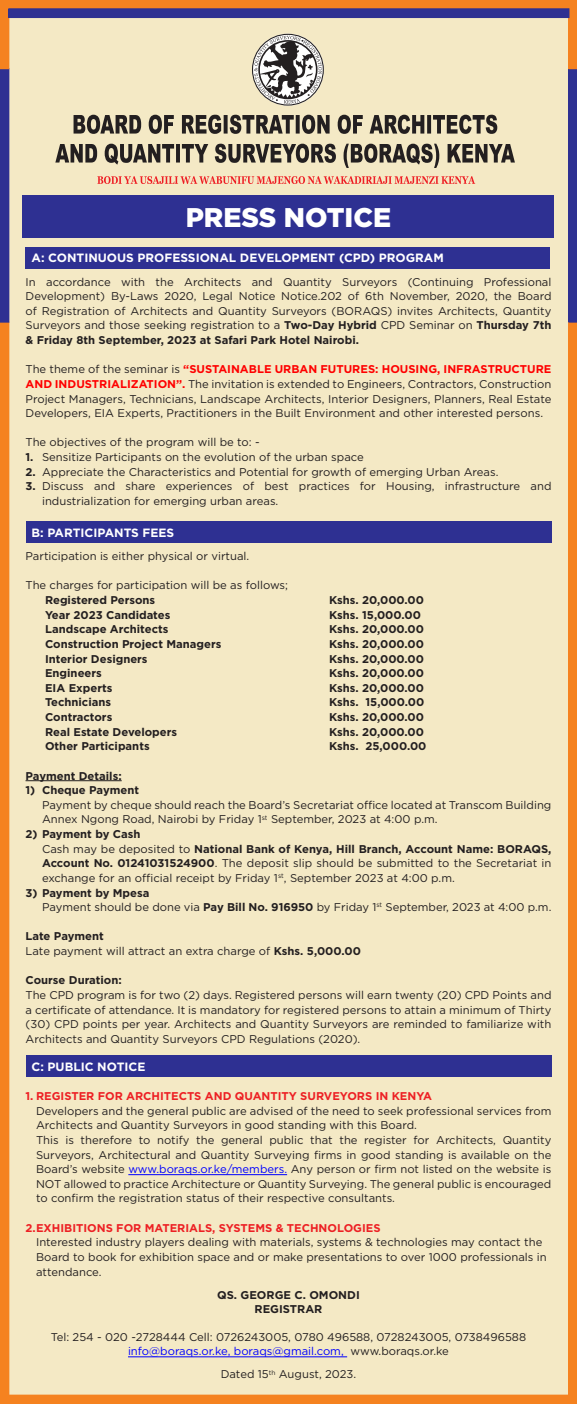
<style>
.page{position:relative;width:577px;height:1404px;background:#fff}
.page>*{position:absolute;margin:0;border:0;box-sizing:border-box;transform-origin:0 0}
.t1{font:900 27px "Gotham";color:#fff}
.t2{font:700 12px "Gotham";color:#fff}
.Body_Text{font:11.25px/14.5px "Gotham";color:#231f20;text-align:justify}
.Heading_1{font:700 11.25px "Gotham";color:#231f20}
.List_Paragraph{font:11.25px/14.5px "Gotham";color:#231f20}
.Heading_1-2{font:700 11.25px "Gotham";color:#ed2024}
.Body_Text-2{font:11.25px "Gotham";color:#00f}
.List_Paragraph-2{font:700 11.25px "Gotham";color:#231f20}
.s1{font-weight:700}
.s2{font-weight:700;color:#f00}
.s3{color:#00f}
.s4{color:#231f20}
</style>
<div class="page">
<div style="left:6px;top:12px;width:565px;height:1388px;background:#f4e9c5"></div>
<div style="left:0;top:322px;width:9px;height:1081px;background:#f58220"></div>
<div style="left:568px;top:322px;width:8px;height:1081px;background:#f58220"></div>
<div style="left:9px;top:1394px;width:559px;height:9px;background:#f58220"></div>
<div style="left:9px;top:1394px;width:559px;height:9px;border:1px solid #f58220"></div>
<div style="left:0;top:69px;width:9px;height:253px;background:#2e3092"></div>
<div style="left:568px;top:69px;width:8px;height:253px;background:#2e3092"></div>
<div style="left:568px;top:0;width:8px;height:69px;background:#f58220"></div>
<div style="left:0;top:0;width:9px;height:69px;background:#f58220"></div>
<div style="left:9px;top:0;width:559px;height:9px;background:#f58220"></div>
<div style="left:9px;top:0;width:559px;height:9px;border:1px solid #f58220"></div>
<div style="left:9px;top:9px;width:559px;height:9px;background:#2e3092"></div>
<div style="left:23px;top:196px;width:530px;height:42px;background:#2e3092"></div>
<svg style="left:252px;top:34px;width:72px;height:72px"></svg>
<svg style="left:97px;top:176px;width:378px;height:8px"></svg>
<svg style="left:55px;top:115px;width:459px;height:53px"></svg>
<hr style="left:26px;top:780px;width:96px;height:1px;background:#231f20">
<hr style="left:128px;top:1174px;width:159px;height:1px;background:#00f">
<hr style="left:128px;top:1356px;width:219px;height:1px;background:#00f">
<div style="left:26px;top:247px;width:523px;height:21px;background:#2e3092"></div>
<div style="left:26px;top:521px;width:525px;height:22px;background:#2e3092"></div>
<div style="left:26px;top:1055px;width:525px;height:21px;background:#2e3092"></div>
<p class="t1" style="left:185px;top:198px;width:207px">PRESS NOTICE</p>
<p class="t2" style="left:32px;top:250px;width:413px">A: CONTINUOUS PROFESSIONAL DEVELOPMENT (CPD) PROGRAM</p>
<p class="Body_Text" style="left:26px;top:274px;width:527px">In accordance with the Architects and Quantity Surveyors (Continuing Professional Development) By-Laws 2020, Legal Notice Notice.202 of 6th November, 2020, the Board of Registration of Architects and Quantity Surveyors (BORAQS) invites Architects, Quantity Surveyors and those seeking registration to a <span class="s1">Two-Day Hybrid</span> CPD Seminar on <span class="s1">Thursday 7th &amp; Friday 8th September, 2023 at Safari Park Hotel Nairobi.</span></p>
<p class="Body_Text" style="left:26px;top:362px;width:527px">The theme of the seminar is <span class="s2">“SUSTAINABLE URBAN FUTURES: HOUSING, INFRASTRUCTURE AND INDUSTRIALIZATION”.</span> The invitation is extended to Engineers, Contractors, Construction Project Managers, Technicians, Landscape Architects, Interior Designers, Planners, Real Estate Developers, EIA Experts, Practitioners in the Built Environment and other interested persons.</p>
<p class="Body_Text" style="left:26px;top:435px;width:235px">The objectives of the program will be to: -</p>
<p class="List_Paragraph" style="left:26px;top:449px;width:339px"><span class="s1">1.</span> Sensitize Participants on the evolution of the urban space</p>
<p class="List_Paragraph" style="left:26px;top:464px;width:474px"><span class="s1">2.</span> Appreciate the Characteristics and Potential for growth of emerging Urban Areas.</p>
<p class="List_Paragraph" style="left:42px;top:478px;width:510px;text-indent:-16px"><span class="s1">3.</span> Discuss and share experiences of best practices for Housing, infrastructure and industrialization for emerging urban areas.</p>
<p class="t2" style="left:32px;top:525px;width:144px">B: PARTICIPANTS FEES</p>
<p class="Body_Text" style="left:26px;top:548px;width:225px">Participation is either physical or virtual.</p>
<p class="Body_Text" style="left:26px;top:578px;width:264px">The charges for participation will be as follows;</p>
<p class="Heading_1" style="left:45px;top:592px;width:112px">Registered Persons</p>
<p class="Heading_1" style="left:329px;top:592px;width:96px">Kshs. 20,000.00</p>
<p class="Heading_1" style="left:45px;top:607px;width:127px">Year 2023 Candidates</p>
<p class="Heading_1" style="left:329px;top:607px;width:93px">Kshs. 15,000.00</p>
<p class="Heading_1" style="left:45px;top:622px;width:125px">Landscape Architects</p>
<p class="Heading_1" style="left:329px;top:622px;width:96px">Kshs. 20,000.00</p>
<p class="Heading_1" style="left:45px;top:636px;width:178px">Construction Project Managers</p>
<p class="Heading_1" style="left:329px;top:636px;width:96px">Kshs. 20,000.00</p>
<p class="Heading_1" style="left:45px;top:651px;width:104px">Interior Designers</p>
<p class="Heading_1" style="left:329px;top:651px;width:96px">Kshs. 20,000.00</p>
<p class="Heading_1" style="left:45px;top:665px;width:58px">Engineers</p>
<p class="Heading_1" style="left:329px;top:665px;width:96px">Kshs. 20,000.00</p>
<p class="Heading_1" style="left:45px;top:680px;width:69px">EIA Experts</p>
<p class="Heading_1" style="left:329px;top:680px;width:96px">Kshs. 20,000.00</p>
<p class="Heading_1" style="left:45px;top:695px;width:67px">Technicians</p>
<p class="Heading_1" style="left:329px;top:695px;width:97px">Kshs. 15,000.00</p>
<p class="Heading_1" style="left:45px;top:709px;width:69px">Contractors</p>
<p class="Heading_1" style="left:329px;top:709px;width:96px">Kshs. 20,000.00</p>
<p class="Heading_1" style="left:45px;top:724px;width:133px">Real Estate Developers</p>
<p class="Heading_1" style="left:329px;top:724px;width:96px">Kshs. 20,000.00</p>
<p class="Heading_1" style="left:45px;top:738px;width:106px">Other Participants</p>
<p class="Heading_1" style="left:329px;top:738px;width:99px">Kshs. 25,000.00</p>
<p class="Heading_1" style="left:26px;top:768px;width:98px">Payment Details:</p>
<p class="List_Paragraph-2" style="left:26px;top:782px;width:115px">1) Cheque Payment</p>
<p class="Body_Text" style="left:42px;top:797px;width:510px">Payment by cheque should reach the Board’s Secretariat office located at Transcom Building<br>Annex Ngong Road, Nairobi by Friday 1<sup>st</sup> September, 2023 at 4:00 p.m.</p>
<p class="Heading_1" style="left:26px;top:826px;width:116px">2) Payment by Cash</p>
<p class="Body_Text" style="left:42px;top:841px;width:510px">Cash may be deposited to <span class="s1">National Bank of Kenya, Hill Branch, Account Name: BORAQS, Account No. 01241031524900</span>. The deposit slip should be submitted to the Secretariat in exchange for an official receipt by Friday 1<sup>st</sup>, September 2023 at 4:00 p.m.</p>
<p class="Heading_1" style="left:26px;top:885px;width:125px">3) Payment by Mpesa</p>
<p class="Body_Text" style="left:42px;top:899px;width:510px">Payment should be done via <span class="s1">Pay Bill No. 916950</span> by Friday 1<sup>st</sup> September, 2023 at 4:00 p.m.</p>
<p class="Heading_1" style="left:26px;top:928px;width:80px">Late Payment</p>
<p class="Body_Text" style="left:26px;top:943px;width:336px">Late payment will attract an extra charge of <span class="s1">Kshs. 5,000.00</span></p>
<p class="Heading_1" style="left:26px;top:972px;width:97px">Course Duration:</p>
<p class="Body_Text" style="left:26px;top:987px;width:527px">The CPD program is for two (2) days. Registered persons will earn twenty (20) CPD Points and a certificate of attendance. It is mandatory for registered persons to attain a minimum of Thirty (30) CPD points per year. Architects and Quantity Surveyors are reminded to familiarize with Architects and Quantity Surveyors CPD Regulations (2020).</p>
<p class="t2" style="left:32px;top:1058px;width:115px">C: PUBLIC NOTICE</p>
<p class="Heading_1-2" style="left:26px;top:1088px;width:407px">1. REGISTER FOR ARCHITECTS AND QUANTITY SURVEYORS IN KENYA</p>
<p class="Body_Text" style="left:36px;top:1102px;width:516px">Developers and the general public are advised of the need to seek professional services from<br>Architects and Quantity Surveyors in good standing with this Board.</p>
<p class="Body_Text" style="left:36px;top:1132px;width:516px">This is therefore to notify the general public that the register for Architects, Quantity Surveyors, Architectural and Quantity Surveying firms in good standing is available on the Board’s website <span class="s3">www.boraqs.or.ke/members.</span> Any person or firm not listed on the website is NOT allowed to practice Architecture or Quantity Surveying. The general public is encouraged to confirm the registration status of their respective consultants.</p>
<p class="Heading_1-2" style="left:26px;top:1219px;width:356px">2.EXHIBITIONS FOR MATERIALS, SYSTEMS &amp; TECHNOLOGIES</p>
<p class="Body_Text" style="left:36px;top:1234px;width:511px;text-align:left">Interested industry players dealing with materials, systems &amp; technologies may contact the<br>Board to book for exhibition space and or make presentations to over 1000 professionals in attendance.</p>
<p class="Heading_1" style="left:217px;top:1286px;width:144px">QS. GEORGE C. OMONDI</p>
<p class="Heading_1" style="left:254px;top:1301px;width:69px">REGISTRAR</p>
<p class="Body_Text" style="left:51px;top:1328px;width:476px">Tel: 254 - 020 -2728444 Cell: 0726243005, 0780 496588, 0728243005, 0738496588</p>
<p class="Body_Text-2" style="left:128px;top:1343px;width:322px">info@boraqs.or.ke, boraqs@gmail.com, <span class="s4">www.boraqs.or.ke</span></p>
<p class="Body_Text" style="left:220px;top:1366px;width:137px">Dated 15<sup>th</sup> August, 2023.</p>
</div>
